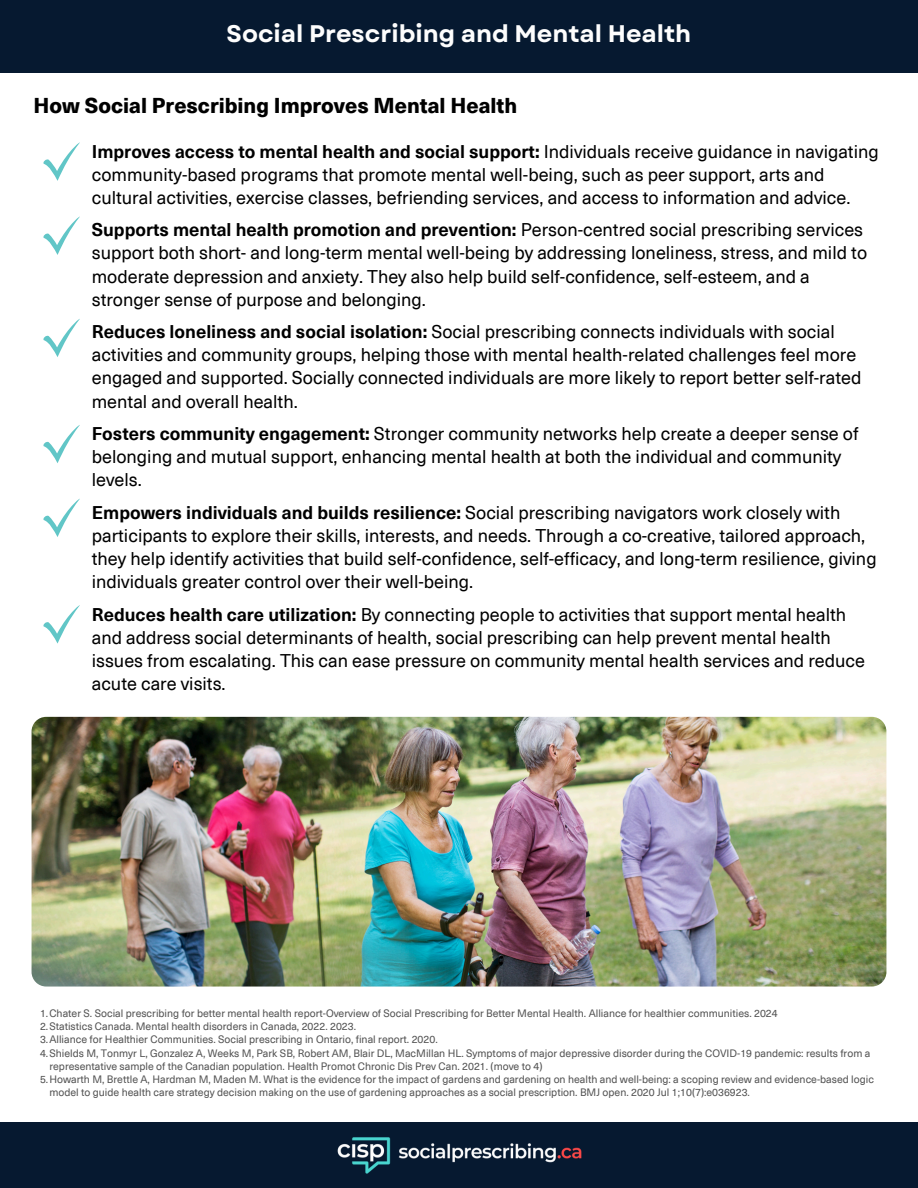
<style>
.page{position:relative;width:918px;height:1188px;background:#fff}
.page>*{position:absolute;margin:0;border:0;box-sizing:border-box;transform-origin:0 0}
.t1{font:700 24px "Garet";color:#fdfdfd}
.t2{font:800 21px "Neue Haas Unica Pro";color:#000}
.t3{font:18px/23.1px "Neue Haas Unica Pro";color:#000}
.t4{font:10.5px/13.2px "Neue Haas Unica Pro";color:#525252}
.s1{font-weight:700}
</style>
<div class="page">
<div style="left:0;top:0;width:918px;height:72px;background:#061930"></div>
<img style="left:32px;top:717px;width:854px;height:270px;border-radius:15px">
<svg style="left:43px;top:142px;width:37px;height:39px"></svg>
<svg style="left:43px;top:216px;width:37px;height:39px"></svg>
<svg style="left:43px;top:319px;width:37px;height:38px"></svg>
<svg style="left:43px;top:425px;width:37px;height:38px"></svg>
<svg style="left:43px;top:498px;width:37px;height:39px"></svg>
<svg style="left:43px;top:605px;width:37px;height:39px"></svg>
<div style="left:0;top:1122px;width:918px;height:66px;background:#061930"></div>
<img style="left:337px;top:1137px;width:245px;height:37px">
<h2 class="t1" style="left:227px;top:16px;width:466px">Social Prescribing and Mental Health</h2>
<h1 class="t2" style="left:34px;top:88px;width:485px">How Social Prescribing Improves Mental Health</h1>
<p class="t3" style="left:92px;top:139px;width:788px"><span class="s1">Improves access to mental health and social support:</span> Individuals receive guidance in navigating community-based programs that promote mental well-being, such as peer support, arts and cultural activities, exercise classes, befriending services, and access to information and advice.</p>
<h3 class="t3" style="left:92px;top:217px;width:777px"><span class="s1">Supports mental health promotion and prevention:</span> Person-centred social prescribing services support both short- and long-term mental well-being by addressing loneliness, stress, and mild to moderate depression and anxiety. They also help build self-confidence, self-esteem, and a stronger sense of purpose and belonging.</h3>
<h3 class="t3" style="left:92px;top:319px;width:771px"><span class="s1">Reduces loneliness and social isolation:</span> Social prescribing connects individuals with social activities and community groups, helping those with mental health-related challenges feel more engaged and supported. Socially connected individuals are more likely to report better self-rated mental and overall health.</h3>
<h3 class="t3" style="left:92px;top:421px;width:768px"><span class="s1">Fosters community engagement:</span> Stronger community networks help create a deeper sense of belonging and mutual support, enhancing mental health at both the individual and community levels.</h3>
<h3 class="t3" style="left:92px;top:500px;width:786px"><span class="s1">Empowers individuals and builds resilience:</span> Social prescribing navigators work closely with participants to explore their skills, interests, and needs. Through a co-creative, tailored approach, they help identify activities that build self-confidence, self-efficacy, and long-term resilience, giving individuals greater control over their well-being.</h3>
<h3 class="t3" style="left:92px;top:602px;width:775px"><span class="s1">Reduces health care utilization:</span> By connecting people to activities that support mental health and address social determinants of health, social prescribing can help prevent mental health issues from escalating. This can ease pressure on community mental health services and reduce acute care visits.</h3>
<p class="t4" style="left:40px;top:1006px;width:739px">1.Chater S. Social prescribing for better mental health report-Overview of Social Prescribing for Better Mental Health. Alliance for healthier communities. 2024</p>
<p class="t4" style="left:40px;top:1019px;width:318px">2.Statistics Canada. Mental health disorders in Canada, 2022. 2023.</p>
<p class="t4" style="left:40px;top:1033px;width:399px">3.Alliance for Healthier Communities. Social prescribing in Ontario, final report. 2020.</p>
<p class="t4" style="left:49px;top:1046px;width:823px;text-indent:-9px">4.Shields M, Tonmyr L, Gonzalez A, Weeks M, Park SB, Robert AM, Blair DL, MacMillan HL. Symptoms of major depressive disorder during the COVID-19 pandemic: results from a representative sample of the Canadian population. Health Promot Chronic Dis Prev Can. 2021. (move to 4)</p>
<p class="t4" style="left:49px;top:1072px;width:826px;text-indent:-9px">5.Howarth M, Brettle A, Hardman M, Maden M. What is the evidence for the impact of gardens and gardening on health and well-being: a scoping review and evidence-based logic model to guide health care strategy decision making on the use of gardening approaches as a social prescription. BMJ open. 2020 Jul 1;10(7):e036923.</p>
</div>
